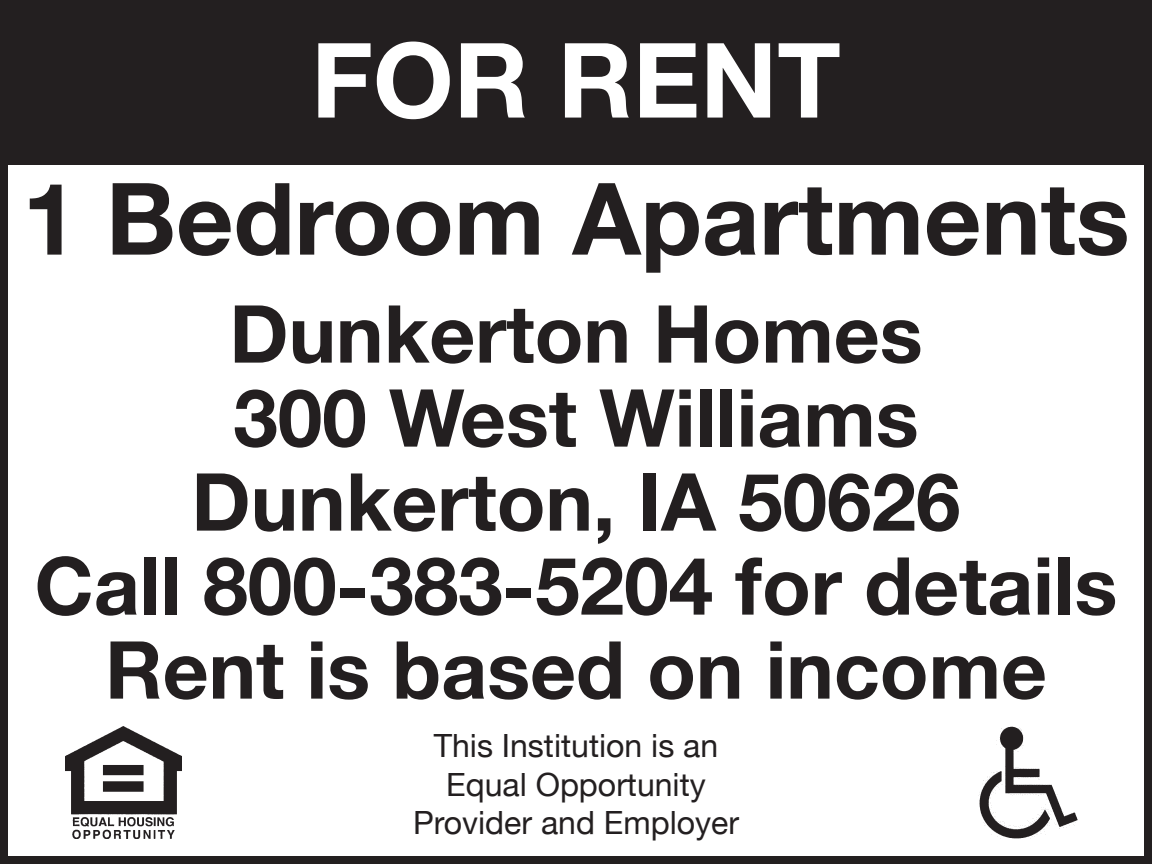
<style>
.page{position:relative;width:1152px;height:864px;background:#fff}
.page>*{position:absolute;margin:0;border:0;box-sizing:border-box;transform-origin:0 0}
.t1{font:700 104px "Helvetica Neue";color:#fff}
.t2{font:700 100px "Helvetica Neue";color:#231f20}
.t3{font:700 80px/84px "Helvetica Neue";color:#231f20;text-align:center}
.t4{font:32px/38.4px "Helvetica Neue";color:#231f20;text-align:center}
</style>
<div class="page">
<div style="left:0;top:0;width:1152px;height:864px;border:8px solid #231f20"></div>
<div style="left:0;top:0;width:1152px;height:164px;background:#231f20"></div>
<img style="left:65px;top:727px;width:116px;height:111px">
<img style="left:978px;top:727px;width:99px;height:111px">
<h1 class="t1" style="left:311px;top:-1px;width:531px">FOR RENT</h1>
<p class="t2" style="left:22px;top:141px;width:1109px">1 Bedroom Apartments</p>
<p class="t3" style="left:35px;top:294px;width:1084px">Dunkerton Homes<br>300 West Williams<br>Dunkerton, IA 50626<br>Call 800-383-5204 for details<br>Rent is based on income</p>
<p class="t4" style="left:413px;top:729px;width:327px">This Institution is an<br>Equal Opportunity<br>Provider and Employer</p>
</div>
